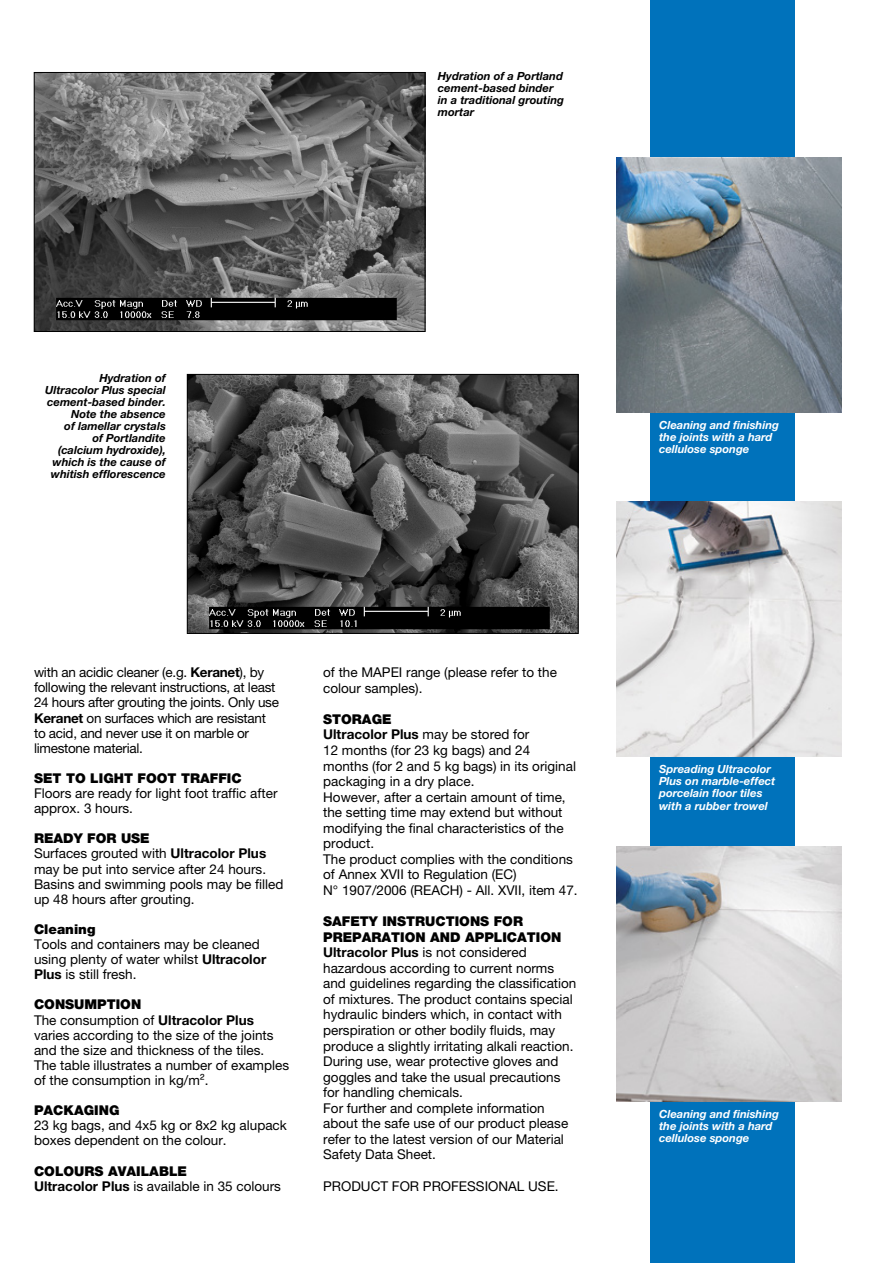
<style>
.page{position:relative;width:893px;height:1263px;background:#fff}
.page>*{position:absolute;margin:0;border:0;box-sizing:border-box;transform-origin:0 0}
.t1{font:13.5px/15.6px "Helvetica Neue LTW1 G";color:#000}
.t2{font:13.5px/15.1px "Helvetica Neue LTW1 G";letter-spacing:-.02em;color:#000}
.t3{font:900 13.5px "Helvetica Neue LTW1 G";color:#000}
.t4{font:italic 700 11.25px/12px "Helvetica Neue LTW1 G";color:#000}
.t5{font:italic 700 11.25px/12px "Helvetica Neue LTW1 G";color:#fff}
.s1{font-weight:700}
.s2{font-weight:900}
</style>
<div class="page">
<div style="left:651px;top:0;width:144px;height:1263px;background:#0072bb"></div>
<img style="left:36px;top:74px;width:387px;height:256px">
<div style="left:34px;top:72px;width:391px;height:260px;border:1px solid #000"></div>
<img style="left:189px;top:376px;width:387px;height:256px">
<div style="left:187px;top:374px;width:391px;height:260px;border:1px solid #000"></div>
<img style="left:617px;top:502px;width:225px;height:255px">
<img style="left:617px;top:846px;width:225px;height:255px">
<img style="left:617px;top:157px;width:225px;height:255px">
<p class="t4" style="left:438px;top:70px;width:128px">Hydration of a Portland cement-based binder in a traditional grouting mortar</p>
<p class="t4" style="left:45px;top:372px;width:122px;text-align:right">Hydration of<br>Ultracolor Plus special cement-based binder.<br>Note the absence<br>of lamellar crystals<br>of Portlandite (calcium hydroxide), which is the cause of whitish efflorescence</p>
<p class="t2" style="left:34px;top:665px;width:246px">with an acidic cleaner (e.g. <span class="s1">Keranet</span>), by following the relevant instructions, at least 24 hours after grouting the joints. Only use <span class="s1">Keranet</span> on surfaces which are resistant to acid, and never use it on marble or limestone material.</p>
<p class="t3" style="left:34px;top:770px;width:209px">SET TO LIGHT FOOT TRAFFIC</p>
<p class="t1" style="left:34px;top:785px;width:245px;line-height:15.1px">Floors are ready for light foot traffic after approx. 3 hours.</p>
<p class="t1" style="left:34px;top:831px;width:251px;line-height:15.1px"><span class="s2">READY FOR USE<br></span>Surfaces grouted with <span class="s1">Ultracolor Plus </span>may be put into service after 24 hours.<br>Basins and swimming pools may be filled up 48 hours after grouting.</p>
<p class="t3" style="left:34px;top:921px;width:63px">Cleaning</p>
<p class="t1" style="left:34px;top:936px;width:234px;line-height:15.1px">Tools and containers may be cleaned using plenty of water whilst <span class="s1">Ultracolor<br>Plus</span> is still fresh.</p>
<p class="t1" style="left:34px;top:997px;width:257px;line-height:15.1px"><span class="s2">CONSUMPTION<br></span>The consumption of <span class="s1">Ultracolor Plus </span>varies according to the size of the joints and the size and thickness of the tiles.<br>The table illustrates a number of examples of the consumption in kg/m².</p>
<p class="t3" style="left:34px;top:1102px;width:87px">PACKAGING</p>
<p class="t1" style="left:34px;top:1118px;width:254px;line-height:15.1px">23 kg bags, and 4x5 kg or 8x2 kg alupack boxes dependent on the colour.</p>
<p class="t1" style="left:34px;top:1163px;width:248px;line-height:15.1px"><span class="s2">COLOURS AVAILABLE<br></span><span class="s1">Ultracolor Plus</span> is available in 35 colours</p>
<p class="t1" style="left:323px;top:664px;width:235px">of the MAPEI range (please refer to the colour samples).</p>
<p class="t1" style="left:323px;top:711px;width:256px"><span class="s2">STORAGE<br></span><span class="s1">Ultracolor Plus</span> may be stored for<br>12 months (for 23 kg bags) and 24 months (for 2 and 5 kg bags) in its original packaging in a dry place.<br>However, after a certain amount of time, the setting time may extend but without modifying the final characteristics of the product.<br>The product complies with the conditions of Annex XVII to Regulation (EC)<br>N° 1907/2006 (REACH) - All. XVII, item 47.</p>
<p class="t1" style="left:323px;top:913px;width:255px"><span class="s2">SAFETY INSTRUCTIONS FOR PREPARATION AND APPLICATION </span><span class="s1">Ultracolor Plus</span> is not considered hazardous according to current norms and guidelines regarding the classification of mixtures. The product contains special hydraulic binders which, in contact with perspiration or other bodily fluids, may produce a slightly irritating alkali reaction.<br>During use, wear protective gloves and goggles and take the usual precautions for handling chemicals.<br>For further and complete information about the safe use of our product please refer to the latest version of our Material Safety Data Sheet.</p>
<p class="t1" style="left:323px;top:1178px;width:237px">PRODUCT FOR PROFESSIONAL USE.</p>
<p class="t5" style="left:659px;top:419px;width:121px">Cleaning and finishing the joints with a hard cellulose sponge</p>
<p class="t5" style="left:659px;top:763px;width:118px">Spreading Ultracolor<br>Plus on marble-effect porcelain floor tiles with a rubber trowel</p>
<p class="t5" style="left:659px;top:1108px;width:121px">Cleaning and finishing the joints with a hard cellulose sponge</p>
</div>
